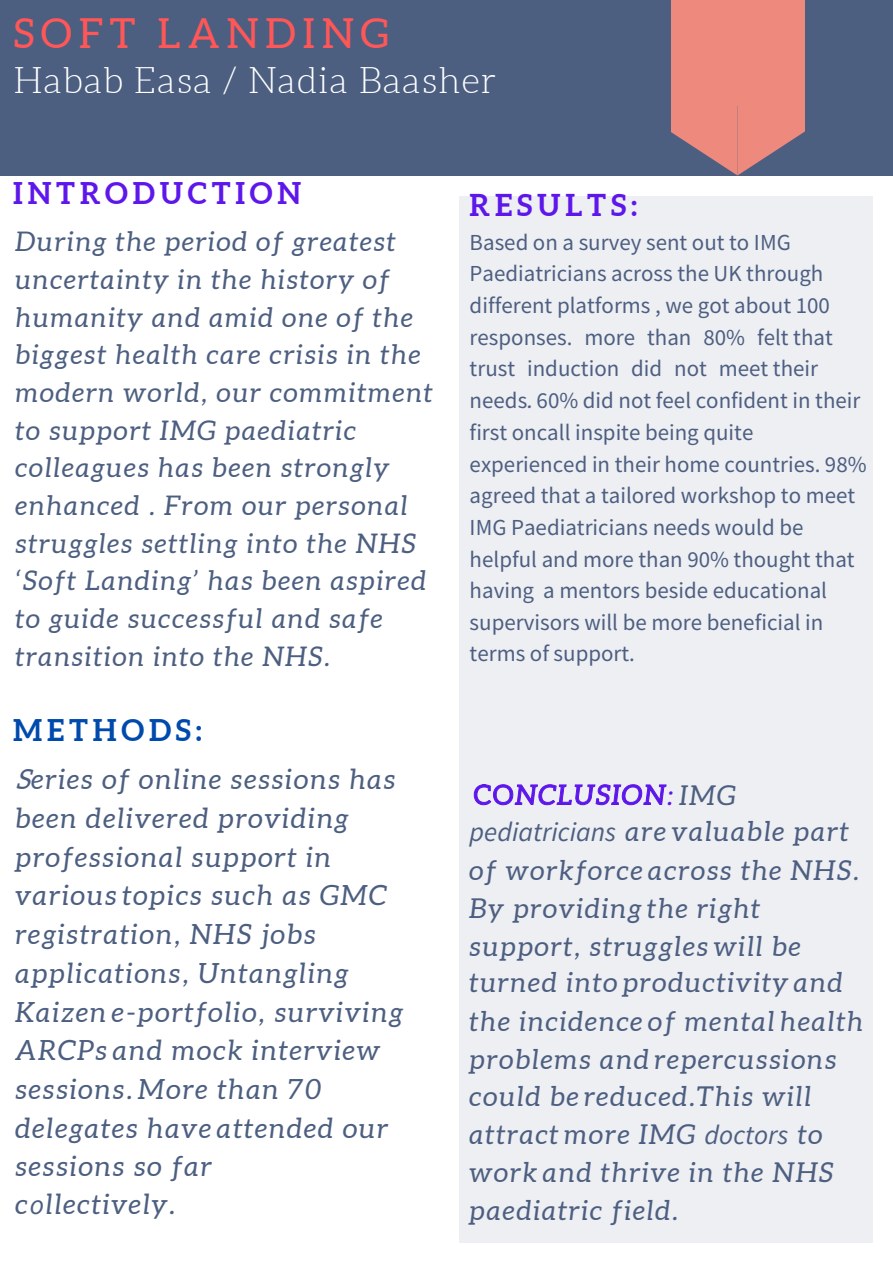
<style>
.page{position:relative;width:893px;height:1263px;background:#fff}
.page>*{position:absolute;margin:0;border:0;box-sizing:border-box;transform-origin:0 0}
.t1{font:41.4px "Aleo";letter-spacing:.16em;color:#ff5757}
.t2{font:300 36px "Aleo";letter-spacing:.03em;color:#fff}
.t3{font:700 30.08px "Aleo";color:#5e17eb}
.t4{font:700 29.92px "Aleo";color:#5e17eb}
.t5{font:700 29.92px "Aleo";color:#004aad}
.t6{font:italic 27.75px/38.5px "Aleo";letter-spacing:.07em;color:#4d5f81}
.t7{font:italic 27.3px/37.8px "Aleo";letter-spacing:.07em;color:#4d5f81}
.t8{font:italic 27px/37.7px "Aleo";letter-spacing:.07em;color:#4d5f81}
.t9{font:22.95px/31.7px "Source Sans Pro";color:#4d5f81}
.s1{font-style:inherit}
.s2{font-family:"Source Sans Pro"}
.s3{font-family:"Aleo";font-style:italic}
.s4{font-style:normal;color:#5e17eb}
.s5{color:#5e17eb}
</style>
<div class="page">
<div style="left:0;top:0;width:893px;height:175px;background:#4d5f81"></div>
<div style="left:460px;top:197px;width:412px;height:1046px;background:#eeeff3"></div>
<div style="left:671px;top:0;width:133px;height:106px;background:#ee897e"></div>
<svg style="left:671px;top:106px;width:133px;height:69px"></svg>
<p class="t1" style="left:13px;top:10px;width:377px">SOFT LANDING</p>
<p class="t2" style="left:13px;top:61px;width:484px">Habab Easa / Nadia Baasher</p>
<p class="t4" style="left:13px;top:176px;width:289px">I N T R O D U C T I O N</p>
<p class="t8" style="left:15px;top:223px;width:418px">During the period of greatest uncertainty in the history of humanity and amid one of the biggest health care crisis in the modern world, our commitment to support IMG paediatric colleagues has been strongly enhanced . From our personal struggles settling into the NHS ‘Soft Landing’ has been aspired to guide successful and safe transition into the NHS.</p>
<p class="t5" style="left:13px;top:713px;width:190px">M E T H O D S :</p>
<p class="t6" style="left:15px;top:760px;width:389px"><span class="s1">S</span>eries of online sessions has been delivered providing professional support in various topics such as GMC registration, NHS jobs applications, Untangling<br>Kaizen e-portfolio, surviving<br>ARCPs and mock interview sessions. More than 70 delegates have attended our sessions so far<br>c<span class="s2">o</span>llectively.</p>
<p class="t3" style="left:469px;top:188px;width:169px">R E S U L T S :</p>
<p class="t9" style="left:469px;top:226px;width:398px">Based on a survey sent out to IMG Paediatricians across the UK through different platforms , we got about 100 responses. more than 80% felt that trust induction did not meet their needs<span class="s3">.</span> 60% did not feel confident in their first oncall inspite being quite experienced in their home countries. 98% agreed that a tailored workshop to meet IMG Paediatricians needs would be helpful and more than 90% thought that having a mentors beside educational supervisors will be more beneficial in terms of support.</p>
<p class="t7" style="left:469px;top:776px;width:380px;line-height:36.3px"><span class="s4">CO</span><span class="s5">NCLUSION:</span> IMG <span class="s2">pediatricians</span> are valuable part</p>
<p class="t7" style="left:469px;top:852px;width:391px;line-height:37.3px">of workforce across the NHS.<br>By providing the right support, struggles will be turned into productivity and</p>
<p class="t7" style="left:469px;top:1002px;width:395px">the incidence of mental health problems and repercussions could be reduced.This will attract more IMG <span class="s2">doctors</span> to work and thrive in the NHS paediatric field.</p>
</div>
